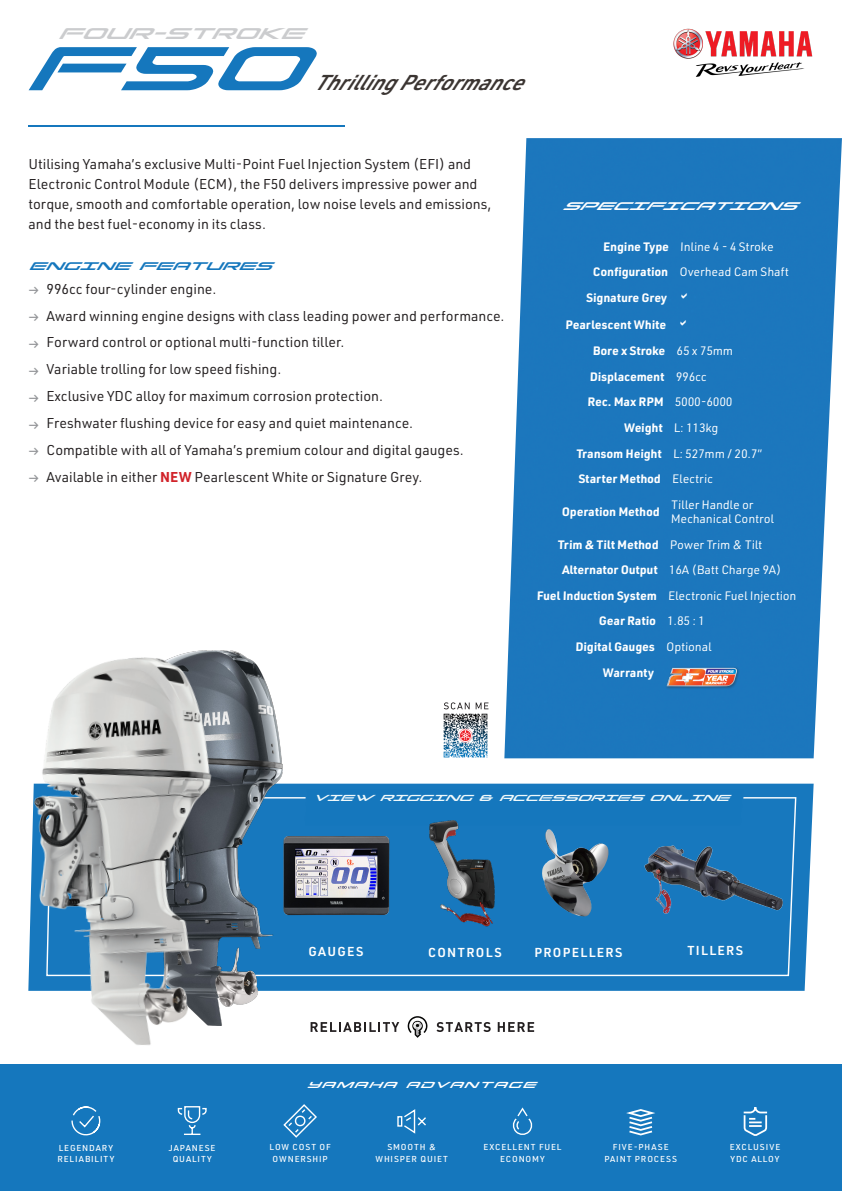
<style>
.page{position:relative;width:842px;height:1191px;background:#fff}
.page>*{position:absolute;margin:0;border:0;box-sizing:border-box;transform-origin:0 0}
.t1{font:italic condensed 100px "Grand Sport";color:#1577bd}
.t2{font:italic condensed 25.2px "Grand Sport";color:#cbccce}
.t3{font:italic 600 21.1px "URWDIN";color:#3b3532}
.t4{font:italic condensed 18px "Grand Sport";color:#1577bd}
.t5{font:italic condensed 18px "Grand Sport";color:#fff}
.Subhead{font:italic condensed 14.1px "Grand Sport";color:#f0f9fb}
.t6{font:italic condensed 14.1px "Grand Sport";letter-spacing:.1em;color:#fff}
.t7{font:14px/20px "URWDIN";color:#231f20}
.t8{font:600 12.7px "URWDIN";letter-spacing:.105em;color:#fff}
.t9{font:700 12px "URWDIN";letter-spacing:.005em;color:#fff}
.t10{font:12px/14.4px "URWDIN";color:#fff}
.t11{font:600 11.3px "URWDIN";letter-spacing:.105em;color:#fff}
.t12{font:500 8.5px/11.3px "URWDIN";letter-spacing:.1em;color:#fff;text-align:center}
.s1{font-weight:700;color:#d1232a}
</style>
<div class="page">
<hr style="left:29px;top:125px;width:316px;height:1px;background:#1577bd">
<img style="left:673px;top:28px;width:140px;height:49px">
<div style="left:0;top:1064px;width:842px;height:127px;background:#1577bd"></div>
<svg style="left:282px;top:783px;width:532px;height:207px;background:#2e85c4"></svg>
<div style="left:282px;top:796px;width:515px;height:180px;background:#1778be"></div>
<svg style="left:408px;top:1016px;width:19px;height:21px"></svg>
<svg style="left:311px;top:1022px;width:88px;height:10px"></svg>
<svg style="left:436px;top:1022px;width:55px;height:10px"></svg>
<svg style="left:498px;top:1022px;width:36px;height:10px"></svg>
<img style="left:413px;top:1021px;width:9px;height:15px">
<svg style="left:71px;top:1106px;width:30px;height:30px"></svg>
<svg style="left:177px;top:1106px;width:30px;height:29px"></svg>
<svg style="left:397px;top:1109px;width:29px;height:25px"></svg>
<svg style="left:512px;top:1107px;width:20px;height:28px"></svg>
<svg style="left:626px;top:1109px;width:28px;height:27px"></svg>
<svg style="left:743px;top:1107px;width:25px;height:29px"></svg>
<svg style="left:283px;top:1104px;width:34px;height:34px"></svg>
<div style="left:303px;top:788px;width:442px;height:39px;background:#1577bd"></div>
<img style="left:504px;top:138px;width:338px;height:620px">
<img style="left:542px;top:829px;width:66px;height:87px">
<img style="left:282px;top:836px;width:114px;height:86px">
<img style="left:427px;top:818px;width:68px;height:111px">
<img style="left:642px;top:825px;width:144px;height:103px">
<img style="left:223px;top:651px;width:59px;height:356px">
<img style="left:28px;top:650px;width:195px;height:395px">
<div style="left:665px;top:666px;width:75px;height:23px;background:#231f20;opacity:.37"></div>
<svg style="left:667px;top:668px;width:70px;height:19px"></svg>
<img style="left:443px;top:713px;width:45px;height:45px">
<svg style="left:444px;top:702px;width:44px;height:7px"></svg>
<svg style="left:681px;top:293px;width:6px;height:5px"></svg>
<svg style="left:681px;top:319px;width:5px;height:6px"></svg>
<p class="t2" style="left:58px;top:16px;width:247px">FOUR-STROKE</p>
<p class="t1" style="left:23px;top:-3px;width:279px">F50</p>
<p class="t3" style="left:314px;top:68px;width:223px">ThrillingPerformance</p>
<p class="t7" style="left:29px;top:154px;width:465px">Utilising Yamaha’s exclusive Multi-Point Fuel Injection System (EFI) and Electronic Control Module (ECM), the F50 delivers impressive power and torque, smooth and comfortable operation, low noise levels and emissions, and the best fuel-economy in its class.</p>
<p class="t4" style="left:29px;top:253px;width:244px">ENGINE FEATURES</p>
<p class="t7" style="left:29px;top:278px;width:189px"><sub>→</sub> 996cc four-cylinder engine.</p>
<p class="t7" style="left:29px;top:305px;width:477px"><sub>→</sub> Award winning engine designs with class leading power and performance.</p>
<p class="t7" style="left:29px;top:332px;width:317px"><sub>→</sub> Forward control or optional multi-function tiller.</p>
<p class="t7" style="left:29px;top:359px;width:254px"><sub>→</sub> Variable trolling for low speed fishing.</p>
<p class="t7" style="left:29px;top:386px;width:356px"><sub>→</sub> Exclusive YDC alloy for maximum corrosion protection.</p>
<p class="t7" style="left:29px;top:412px;width:386px"><sub>→</sub> Freshwater flushing device for easy and quiet maintenance.</p>
<p class="t7" style="left:29px;top:439px;width:437px"><sub>→</sub> Compatible with all of Yamaha’s premium colour and digital gauges.</p>
<p class="t7" style="left:29px;top:466px;width:396px"><sub>→</sub> Available in either <span class="s1">NEW</span> Pearlescent White or Signature Grey.</p>
<p class="t5" style="left:562px;top:193px;width:235px">SPECIFICATIONS</p>
<p class="t9" style="left:603px;top:238px;width:68px">Engine Type</p>
<p class="t10" style="left:680px;top:239px;width:95px">Inline 4 - 4 Stroke</p>
<p class="t9" style="left:593px;top:264px;width:77px">Configuration</p>
<p class="t10" style="left:679px;top:264px;width:111px">Overhead Cam Shaft</p>
<p class="t9" style="left:586px;top:290px;width:83px">Signature Grey</p>
<p class="t9" style="left:565px;top:316px;width:103px">Pearlescent White</p>
<p class="t9" style="left:593px;top:342px;width:74px">Bore x Stroke</p>
<p class="t10" style="left:677px;top:343px;width:58px">65 x 75mm</p>
<p class="t9" style="left:590px;top:368px;width:77px">Displacement</p>
<p class="t10" style="left:676px;top:369px;width:33px">996cc</p>
<p class="t9" style="left:587px;top:394px;width:78px">Rec. Max RPM</p>
<p class="t10" style="left:675px;top:394px;width:60px">5000-6000</p>
<p class="t9" style="left:624px;top:419px;width:41px">Weight</p>
<p class="t10" style="left:674px;top:420px;width:46px">L: 113kg</p>
<p class="t9" style="left:576px;top:445px;width:87px">Transom Height</p>
<p class="t10" style="left:673px;top:446px;width:91px">L: 527mm / 20.7”</p>
<p class="t9" style="left:578px;top:470px;width:84px">Starter Method</p>
<p class="t10" style="left:672px;top:471px;width:43px">Electric</p>
<p class="t9" style="left:562px;top:503px;width:100px">Operation Method</p>
<p class="t10" style="left:671px;top:497px;width:105px">Tiller Handle or<br>Mechanical Control</p>
<p class="t9" style="left:558px;top:536px;width:103px">Trim &amp; Tilt Method</p>
<p class="t10" style="left:670px;top:537px;width:94px">Power Trim &amp; Tilt</p>
<p class="t9" style="left:562px;top:562px;width:98px">Alternator Output</p>
<p class="t10" style="left:669px;top:562px;width:115px">16A (Batt Charge 9A)</p>
<p class="t9" style="left:537px;top:587px;width:122px">Fuel Induction System</p>
<p class="t10" style="left:668px;top:588px;width:130px">Electronic Fuel Injection</p>
<p class="t9" style="left:599px;top:613px;width:59px">Gear Ratio</p>
<p class="t10" style="left:667px;top:613px;width:40px">1.85 : 1</p>
<p class="t9" style="left:575px;top:638px;width:81px">Digital Gauges</p>
<p class="t10" style="left:666px;top:639px;width:47px">Optional</p>
<p class="t9" style="left:602px;top:664px;width:54px">Warranty</p>
<p class="Subhead" style="left:313px;top:788px;width:417px">VIEW RIGGING &amp; ACCESSORIES ONLINE</p>
<h3 class="t8" style="left:308px;top:943px;width:57px">GAUGES</h3>
<h3 class="t8" style="left:428px;top:944px;width:75px">CONTROLS</h3>
<h3 class="t8" style="left:534px;top:944px;width:90px">PROPELLERS</h3>
<h3 class="t8" style="left:687px;top:941px;width:57px">TILLERS</h3>
<h3 class="t11" style="left:295px;top:943px;width:50px">GAUGES</h3>
<h3 class="t11" style="left:422px;top:943px;width:67px">CONTROLS</h3>
<h3 class="t11" style="left:543px;top:944px;width:80px">PROPELLERS</h3>
<h3 class="t11" style="left:681px;top:943px;width:67px">YAMALUBE</h3>
<h3 class="t6" style="left:307px;top:1074px;width:230px">YAMAHA ADVANTAGE</h3>
<h3 class="t12" style="left:375px;top:1141px;width:74px">SMOOTH &amp;<br>WHISPER QUIET</h3>
<h3 class="t12" style="left:58px;top:1142px;width:58px;text-align:left">LEGENDARY<br>RELIABILITY</h3>
<h3 class="t12" style="left:730px;top:1141px;width:52px;text-align:left">EXCLUSIVE<br>YDC ALLOY</h3>
<h3 class="t12" style="left:270px;top:1141px;width:63px">LOW COST OF<br>OWNERSHIP</h3>
<h3 class="t12" style="left:604px;top:1141px;width:74px">FIVE-PHASE<br>PAINT PROCESS</h3>
<h3 class="t12" style="left:483px;top:1141px;width:80px">EXCELLENT FUEL<br>ECONOMY</h3>
<h3 class="t12" style="left:169px;top:1142px;width:48px">JAPANESE<br>QUALITY</h3>
</div>
